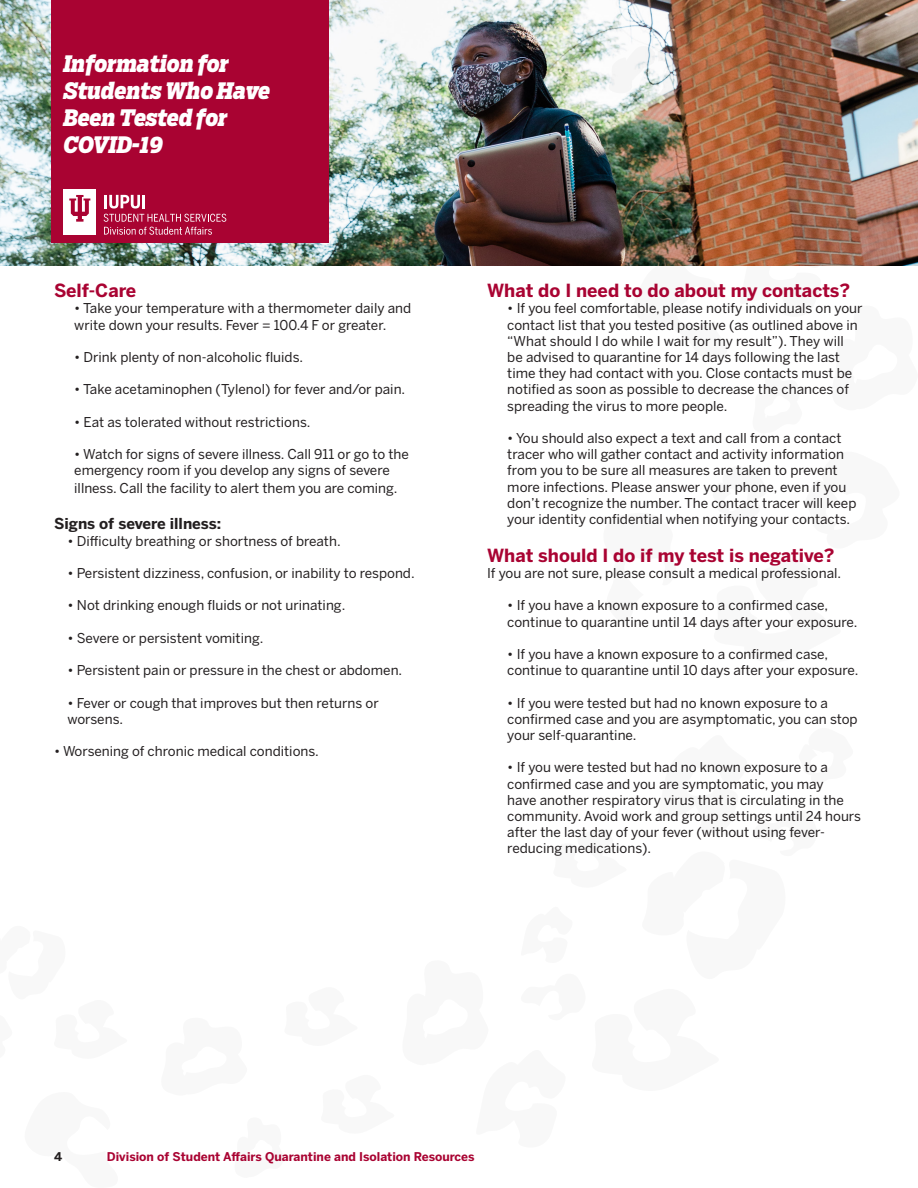
<style>
.page{position:relative;width:918px;height:1188px;background:#fff}
.page>*{position:absolute;margin:0;border:0;box-sizing:border-box;transform-origin:0 0}
.t1{font:italic 900 22.5px/27px "Salvo Serif Cond";color:#fff}
.t2{font:700 18px "Benton Sans";color:#a90332}
.t3{font:700 15px "Benton Sans";color:#231f20}
.t4{font:13.5px/16.2px "Benton Sans";color:#231f20}
.t5{font:700 12px "Benton Sans";color:#a90332}
.t6{font:700 12px "Benton Sans";color:#231f20}
</style>
<div class="page">
<img style="left:0;top:0;width:608px;height:266px">
<img style="left:608px;top:0;width:310px;height:266px">
<div style="left:51px;top:0;width:278px;height:243px;background:#a90332"></div>
<div style="left:64px;top:189px;width:32px;height:46px;background:#fff"></div>
<svg style="left:69px;top:195px;width:21px;height:27px"></svg>
<svg style="left:104px;top:195px;width:122px;height:40px"></svg>
<h1 class="t1" style="left:64px;top:51px;width:208px">Information for<br>Students Who Have<br>Been Tested for<br>COVID-19</h1>
<p class="t2" style="left:54px;top:279px;width:84px">Self-Care</p>
<p class="t4" style="left:74px;top:300px;width:338px">• Take your temperature with a thermometer daily and write down your results. Fever = 100.4 F or greater.</p>
<p class="t4" style="left:74px;top:349px;width:230px">• Drink plenty of non-alcoholic fluids.</p>
<p class="t4" style="left:74px;top:381px;width:333px">• Take acetaminophen (Tylenol) for fever and/or pain.</p>
<p class="t4" style="left:74px;top:414px;width:238px">• Eat as tolerated without restrictions.</p>
<p class="t4" style="left:74px;top:446px;width:336px">• Watch for signs of severe illness. Call 911 or go to the emergency room if you develop any signs of severe</p>
<p class="t4" style="left:74px;top:480px;width:325px">illness. Call the facility to alert them you are coming.</p>
<p class="t3" style="left:54px;top:514px;width:169px">Signs of severe illness:</p>
<p class="t4" style="left:68px;top:533px;width:275px">• Difficulty breathing or shortness of breath.</p>
<p class="t4" style="left:68px;top:565px;width:349px">• Persistent dizziness, confusion, or inability to respond.</p>
<p class="t4" style="left:68px;top:597px;width:279px">• Not drinking enough fluids or not urinating.</p>
<p class="t4" style="left:68px;top:630px;width:197px">• Severe or persistent vomiting.</p>
<p class="t4" style="left:68px;top:662px;width:336px">• Persistent pain or pressure in the chest or abdomen.</p>
<p class="t4" style="left:68px;top:695px;width:313px">• Fever or cough that improves but then returns or worsens.</p>
<p class="t4" style="left:54px;top:743px;width:266px">• Worsening of chronic medical conditions.</p>
<p class="t2" style="left:487px;top:279px;width:365px">What do I need to do about my contacts?</p>
<p class="t4" style="left:507px;top:300px;width:357px">• If you feel comfortable, please notify individuals on your contact list that you tested positive (as outlined above in “What should I do while I wait for my result”). They will be advised to quarantine for 14 days following the last time they had contact with you. Close contacts must be notified as soon as possible to decrease the chances of spreading the virus to more people.</p>
<p class="t4" style="left:507px;top:430px;width:351px">• You should also expect a text and call from a contact tracer who will gather contact and activity information from you to be sure all measures are taken to prevent more infections. Please answer your phone, even if you don’t recognize the number. The contact tracer will keep your identity confidential when notifying your contacts.</p>
<p class="t2" style="left:487px;top:544px;width:349px">What should I do if my test is negative?</p>
<p class="t4" style="left:487px;top:565px;width:356px">If you are not sure, please consult a medical professional.</p>
<p class="t4" style="left:507px;top:597px;width:352px">• If you have a known exposure to a confirmed case, continue to quarantine until 14 days after your exposure.</p>
<p class="t4" style="left:507px;top:646px;width:353px">• If you have a known exposure to a confirmed case, continue to quarantine until 10 days after your exposure.</p>
<p class="t4" style="left:507px;top:695px;width:352px">• If you were tested but had no known exposure to a confirmed case and you are asymptomatic, you can stop your self-quarantine.</p>
<p class="t4" style="left:507px;top:759px;width:355px">• If you were tested but had no known exposure to a confirmed case and you are symptomatic, you may<br>have another respiratory virus that is circulating in the community. Avoid work and group settings until 24 hours after the last day of your fever (without using fever&shy;reducing medications).</p>
<p class="t6" style="left:54px;top:1150px;width:10px">4</p>
<p class="t5" style="left:107px;top:1150px;width:369px">Division of Student Affairs Quarantine and Isolation Resources</p>
</div>
